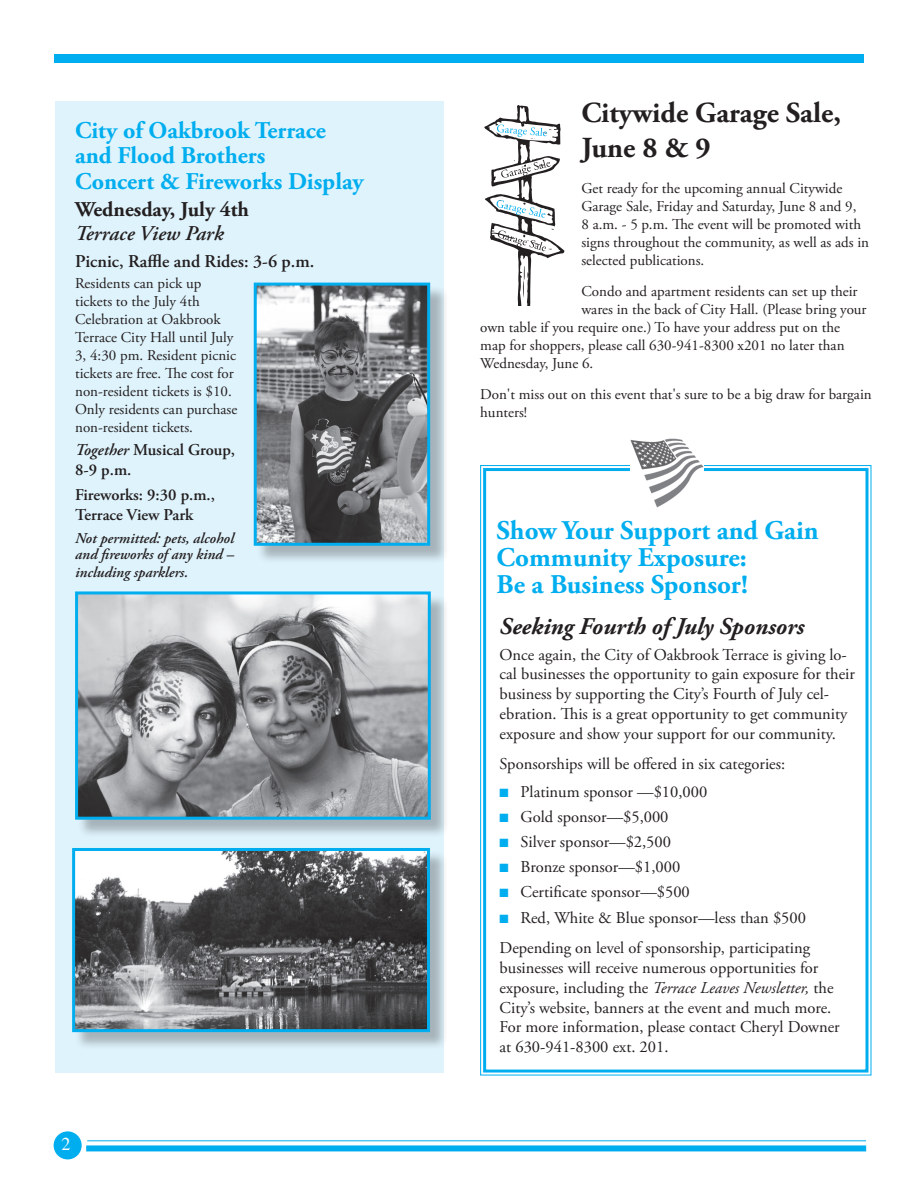
<style>
.page{position:relative;width:918px;height:1188px;background:#fff}
.page>*{position:absolute;margin:0;border:0;box-sizing:border-box;transform-origin:0 0}
.heads{font:700 29.1px/34.8px "Adobe Garamond Pro";color:#231f20}
.headers{font:700 27px/27px "Adobe Garamond Pro";color:#00aeef}
.subheads{font:700 24px "Adobe Garamond Pro";color:#00aeef}
.headers-2{font:italic 700 24px "Adobe Garamond Pro";color:#231f20}
.subheads-2{font:700 21px "Adobe Garamond Pro";color:#231f20}
.subheads-3{font:italic 600 21px "Adobe Garamond Pro";color:#231f20}
.subheads-4{font:600 18px "Adobe Garamond Pro";color:#231f20}
.t1{font:18px "Times";color:#fff}
.body{font:16.5px/19.8px "Adobe Garamond Pro";color:#231f20}
.headers-3{font:16.5px/19.8px "Adobe Garamond Pro";color:#231f20}
.hang_inds{font:16.5px "Adobe Garamond Pro";color:#231f20}
.subheads-5{font:600 16.5px/19.8px "Adobe Garamond Pro";color:#231f20}
._0_bef_body{font:600 16.5px/19.8px "Adobe Garamond Pro";color:#231f20}
.body-2{font:15px/18px "Adobe Garamond Pro";color:#231f20}
._0_bef_body-2{font:15px/18px "Adobe Garamond Pro";color:#231f20}
.heads-2{font:15px/18px "Adobe Garamond Pro";color:#231f20}
.body-3{font:italic 600 15px/16.5px "Adobe Garamond Pro";color:#231f20}
.s1{font-style:italic}
.s2{color:#00aeef}
</style>
<div class="page">
<div style="left:54px;top:54px;width:810px;height:9px;background:#00aeef"></div>
<div style="left:54px;top:1131px;width:28px;height:28px;background:#00aeef;border-radius:50%"></div>
<div style="left:86px;top:1145px;width:780px;height:6px;background:#00aeef"></div>
<hr style="left:87px;top:1140px;width:779px;height:1px;background:#00aeef">
<div style="left:56px;top:101px;width:388px;height:972px;background:#dff3fc"></div>
<svg style="left:480px;top:465px;width:392px;height:611px"></svg>
<div style="left:483px;top:468px;width:385px;height:605px;border:3px solid #00aeef"></div>
<img style="left:630px;top:438px;width:74px;height:69px">
<svg style="left:484px;top:105px;width:80px;height:200px"></svg>
<div style="left:74px;top:850px;width:375px;height:201px;background:#231f20;opacity:.3"></div>
<img style="left:76px;top:852px;width:350px;height:176px">
<div style="left:72px;top:848px;width:358px;height:184px;border:3px solid #00aeef"></div>
<div style="left:77px;top:594px;width:372px;height:244px;background:#231f20;opacity:.3"></div>
<img style="left:79px;top:595px;width:348px;height:221px">
<div style="left:75px;top:591px;width:356px;height:229px;border:3px solid #00aeef"></div>
<div style="left:256px;top:285px;width:193px;height:280px;background:#231f20;opacity:.3"></div>
<img style="left:258px;top:287px;width:168px;height:255px">
<div style="left:254px;top:283px;width:176px;height:263px;border:3px solid #00aeef"></div>
<p class="subheads" style="left:75px;top:116px;width:252px">City of Oakbrook Terrace</p>
<p class="subheads" style="left:75px;top:142px;width:192px">and Flood Brothers</p>
<p class="subheads" style="left:75px;top:167px;width:290px">Concert &amp; Fireworks Display</p>
<p class="subheads-2" style="left:75px;top:197px;width:175px">Wednesday, July 4th</p>
<p class="subheads-3" style="left:75px;top:222px;width:150px">Terrace View Park</p>
<p class="subheads-4" style="left:75px;top:251px;width:241px">Picnic, Raffle and Rides: 3-6 p.m.</p>
<p class="_0_bef_body-2" style="left:75px;top:275px;width:164px">Residents can pick up tickets to the July 4th<br>Celebration at Oakbrook<br>Terrace City Hall until July<br>3, 4:30 pm. Resident picnic tickets are free. The cost for non-resident tickets is $10.<br>Only residents can purchase non-resident tickets.</p>
<p class="_0_bef_body" style="left:75px;top:440px;width:162px"><span class="s1">Together</span> Musical Group,<br>8-9 p.m.</p>
<p class="subheads-5" style="left:75px;top:485px;width:141px">Fireworks: 9:30 p.m.,<br>Terrace View Park</p>
<p class="body-3" style="left:75px;top:530px;width:160px">Not permitted: pets, alcohol and fireworks of any kind –</p>
<p class="body-3" style="left:75px;top:565px;width:115px">including sparklers.</p>
<p class="t1" style="left:62px;top:1127px;width:10px">2</p>
<p class="heads" style="left:581px;top:96px;width:261px">Citywide Garage Sale,<br>June 8 &amp; 9</p>
<p class="heads-2" style="left:581px;top:180px;width:289px">Get ready for the upcoming annual Citywide Garage Sale, Friday and Saturday, June 8 and 9,<br>8 a.m. - 5 p.m. The event will be promoted with signs throughout the community, as well as ads in selected publications.</p>
<p class="body-2" style="left:581px;top:283px;width:278px">Condo and apartment residents can set up their</p>
<p class="body-2" style="left:581px;top:301px;width:287px">wares in the back of City Hall. (Please bring your</p>
<p class="body-2" style="left:480px;top:319px;width:361px">own table if you require one.) To have your address put on the</p>
<p class="body-2" style="left:480px;top:337px;width:366px">map for shoppers, please call 630-941-8300 x201 no later than</p>
<p class="body-2" style="left:480px;top:355px;width:115px">Wednesday, June 6.</p>
<p class="body-2" style="left:480px;top:386px;width:393px">Don't miss out on this event that's sure to be a big draw for bargain hunters!</p>
<p class="headers" style="left:497px;top:517px;width:324px">Show Your Support and Gain<br>Community Exposure:</p>
<p class="headers" style="left:497px;top:571px;width:253px">Be a Business Sponsor!</p>
<p class="headers-2" style="left:500px;top:613px;width:306px">Seeking Fourth of July Sponsors</p>
<p class="headers-3" style="left:500px;top:645px;width:357px">Once again, the City of Oakbrook Terrace is giving lo&shy;cal businesses the opportunity to gain exposure for their business by supporting the City’s Fourth of July cel&shy;ebration. This is a great opportunity to get community exposure and show your support for our community.</p>
<p class="body" style="left:500px;top:755px;width:287px">Sponsorships will be offered in six categories:</p>
<p class="hang_inds" style="left:500px;top:782px;width:209px"><span class="s2">■</span> Platinum sponsor —$10,000</p>
<p class="hang_inds" style="left:500px;top:807px;width:170px"><span class="s2">■</span> Gold sponsor—$5,000</p>
<p class="hang_inds" style="left:500px;top:832px;width:173px"><span class="s2">■</span> Silver sponsor—$2,500</p>
<p class="hang_inds" style="left:500px;top:857px;width:182px"><span class="s2">■</span> Bronze sponsor—$1,000</p>
<p class="hang_inds" style="left:500px;top:882px;width:192px"><span class="s2">■</span> Certificate sponsor—$500</p>
<p class="hang_inds" style="left:500px;top:908px;width:308px"><span class="s2">■</span> Red, White &amp; Blue sponsor—less than $500</p>
<p class="body" style="left:500px;top:939px;width:342px">Depending on level of sponsorship, participating businesses will receive numerous opportunities for exposure, including the <span class="s1">Terrace Leaves Newsletter,</span> the City’s website, banners at the event and much more.<br>For more information, please contact Cheryl Downer at 630-941-8300 ext. 201.</p>
</div>
